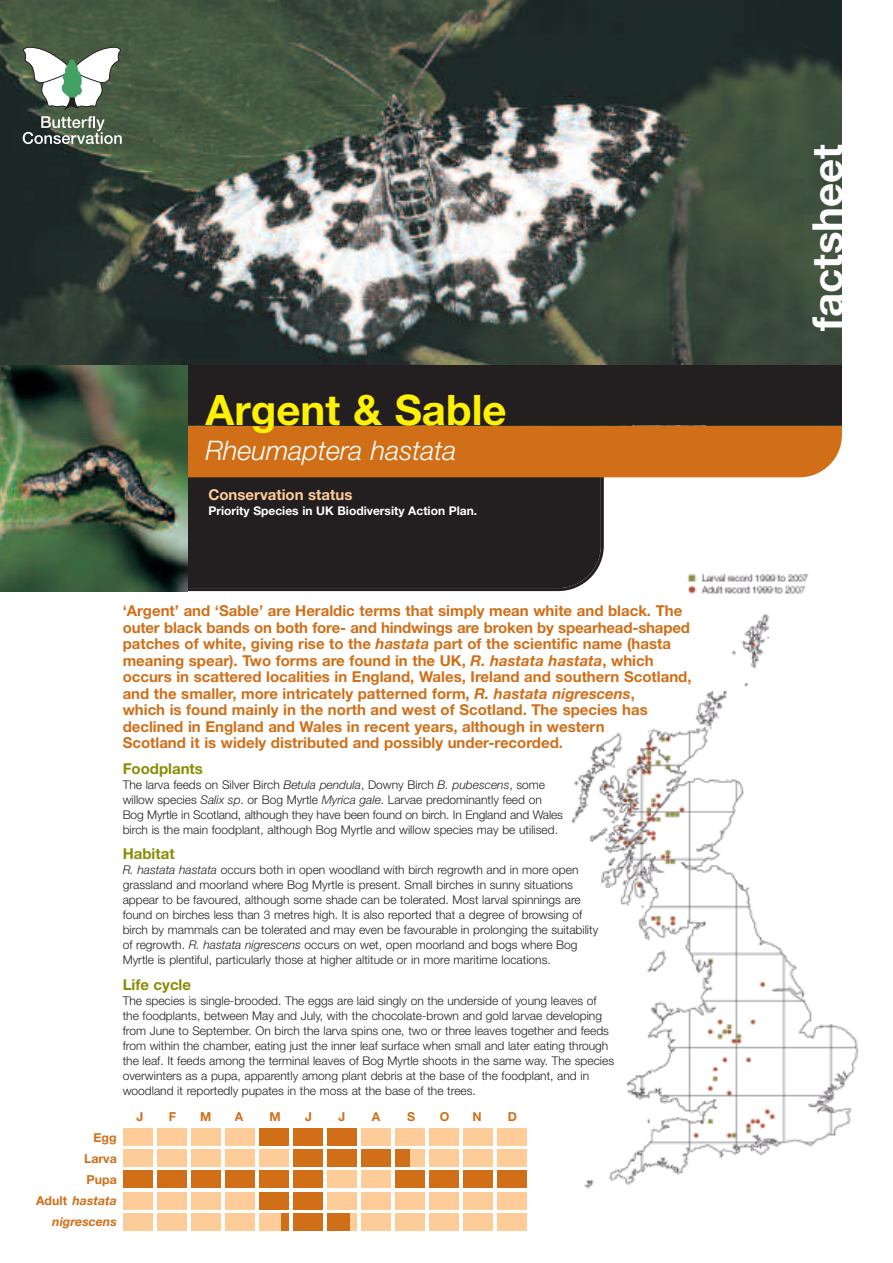
<style>
.page{position:relative;width:893px;height:1263px;background:#fff}
.page>*{position:absolute;margin:0;border:0;box-sizing:border-box;transform-origin:0 0}
.t1{font:700 42px "Helvetica Neue";color:#fff101}
.t2{font:700 42px "Helvetica Neue";color:#fff}
.t3{font:italic 300 27px "Helvetica Neue";color:#fff}
.t4{font:700 15px/16.5px "Helvetica Neue";color:#d06f18}
.t5{font:700 15px "Helvetica Neue";color:#8a8d06}
.t6{font:700 15px "Helvetica Neue";color:#fdcc99}
.t7{font:700 12.3px/21px "Helvetica Neue";color:#d06f18;text-align:right}
.t8{font:300 12px/15px "Helvetica Neue";color:#231f20}
.t9{font:700 12px "Helvetica Neue";color:#fff}
.s1{font-style:italic}
</style>
<div class="page">
<img style="left:571px;top:574px;width:288px;height:615px">
<div style="left:187px;top:477px;width:417px;height:114px;background:#231f20"></div>
<div style="left:187px;top:425px;width:655px;height:52px;background:#d06f18"></div>
<img style="left:0;top:0;width:842px;height:366px">
<div style="left:187px;top:366px;width:655px;height:59px;background:#231f20"></div>
<svg style="left:22px;top:46px;width:100px;height:98px"></svg>
<div style="left:123px;top:1128px;width:30px;height:17px;background:#fdcc99"></div>
<div style="left:123px;top:1149px;width:30px;height:17px;background:#fdcc99"></div>
<div style="left:123px;top:1171px;width:30px;height:17px;background:#d06f18"></div>
<div style="left:123px;top:1192px;width:30px;height:17px;background:#fdcc99"></div>
<div style="left:157px;top:1128px;width:30px;height:17px;background:#fdcc99"></div>
<div style="left:157px;top:1149px;width:30px;height:17px;background:#fdcc99"></div>
<div style="left:157px;top:1171px;width:30px;height:17px;background:#d06f18"></div>
<div style="left:157px;top:1192px;width:30px;height:17px;background:#fdcc99"></div>
<div style="left:191px;top:1128px;width:30px;height:17px;background:#fdcc99"></div>
<div style="left:191px;top:1149px;width:30px;height:17px;background:#fdcc99"></div>
<div style="left:191px;top:1171px;width:30px;height:17px;background:#d06f18"></div>
<div style="left:191px;top:1192px;width:30px;height:17px;background:#fdcc99"></div>
<div style="left:225px;top:1128px;width:30px;height:17px;background:#fdcc99"></div>
<div style="left:225px;top:1149px;width:30px;height:17px;background:#fdcc99"></div>
<div style="left:225px;top:1171px;width:30px;height:17px;background:#d06f18"></div>
<div style="left:225px;top:1192px;width:30px;height:17px;background:#fdcc99"></div>
<div style="left:259px;top:1128px;width:30px;height:17px;background:#d06f18"></div>
<div style="left:259px;top:1149px;width:30px;height:17px;background:#fdcc99"></div>
<div style="left:259px;top:1171px;width:30px;height:17px;background:#d06f18"></div>
<div style="left:259px;top:1192px;width:30px;height:17px;background:#d06f18"></div>
<div style="left:293px;top:1128px;width:30px;height:17px;background:#d06f18"></div>
<div style="left:293px;top:1149px;width:30px;height:17px;background:#d06f18"></div>
<div style="left:293px;top:1171px;width:30px;height:17px;background:#d06f18"></div>
<div style="left:293px;top:1192px;width:30px;height:17px;background:#d06f18"></div>
<div style="left:327px;top:1128px;width:30px;height:17px;background:#d06f18"></div>
<div style="left:327px;top:1149px;width:30px;height:17px;background:#d06f18"></div>
<div style="left:327px;top:1171px;width:30px;height:17px;background:#fdcc99"></div>
<div style="left:327px;top:1192px;width:30px;height:17px;background:#fdcc99"></div>
<div style="left:361px;top:1128px;width:30px;height:17px;background:#fdcc99"></div>
<div style="left:361px;top:1149px;width:30px;height:17px;background:#d06f18"></div>
<div style="left:361px;top:1171px;width:30px;height:17px;background:#fdcc99"></div>
<div style="left:361px;top:1192px;width:30px;height:17px;background:#fdcc99"></div>
<div style="left:395px;top:1128px;width:30px;height:17px;background:#fdcc99"></div>
<div style="left:395px;top:1149px;width:30px;height:17px;background:#fdcc99"></div>
<div style="left:395px;top:1149px;width:15px;height:17px;background:#d06f18"></div>
<div style="left:395px;top:1171px;width:30px;height:17px;background:#d06f18"></div>
<div style="left:395px;top:1192px;width:30px;height:17px;background:#fdcc99"></div>
<div style="left:429px;top:1128px;width:30px;height:17px;background:#fdcc99"></div>
<div style="left:429px;top:1149px;width:30px;height:17px;background:#fdcc99"></div>
<div style="left:429px;top:1171px;width:30px;height:17px;background:#d06f18"></div>
<div style="left:429px;top:1192px;width:30px;height:17px;background:#fdcc99"></div>
<div style="left:463px;top:1128px;width:30px;height:17px;background:#fdcc99"></div>
<div style="left:463px;top:1149px;width:30px;height:17px;background:#fdcc99"></div>
<div style="left:463px;top:1171px;width:30px;height:17px;background:#d06f18"></div>
<div style="left:463px;top:1192px;width:30px;height:17px;background:#fdcc99"></div>
<div style="left:497px;top:1128px;width:30px;height:17px;background:#fdcc99"></div>
<div style="left:497px;top:1149px;width:30px;height:17px;background:#fdcc99"></div>
<div style="left:497px;top:1171px;width:30px;height:17px;background:#d06f18"></div>
<div style="left:497px;top:1192px;width:30px;height:17px;background:#fdcc99"></div>
<div style="left:123px;top:1213px;width:30px;height:17px;background:#fdcc99"></div>
<div style="left:157px;top:1213px;width:30px;height:17px;background:#fdcc99"></div>
<div style="left:191px;top:1213px;width:30px;height:17px;background:#fdcc99"></div>
<div style="left:225px;top:1213px;width:30px;height:17px;background:#fdcc99"></div>
<div style="left:259px;top:1213px;width:30px;height:17px;background:#d06f18"></div>
<div style="left:259px;top:1213px;width:22px;height:17px;background:#fdcc99"></div>
<div style="left:293px;top:1213px;width:30px;height:17px;background:#d06f18"></div>
<div style="left:327px;top:1213px;width:30px;height:17px;background:#fdcc99"></div>
<div style="left:327px;top:1213px;width:23px;height:17px;background:#d06f18"></div>
<div style="left:361px;top:1213px;width:30px;height:17px;background:#fdcc99"></div>
<div style="left:395px;top:1213px;width:30px;height:17px;background:#fdcc99"></div>
<div style="left:429px;top:1213px;width:30px;height:17px;background:#fdcc99"></div>
<div style="left:463px;top:1213px;width:30px;height:17px;background:#fdcc99"></div>
<div style="left:497px;top:1213px;width:30px;height:17px;background:#fdcc99"></div>
<img style="left:0;top:366px;width:187px;height:225px">
<h1 class="t1" style="left:206px;top:395px;width:303px">Argent &amp; Sable</h1>
<h2 class="t3" style="left:206px;top:440px;width:252px">Rheumaptera hastata</h2>
<p class="t6" style="left:208px;top:489px;width:146px">Conservation status</p>
<p class="t9" style="left:208px;top:506px;width:270px">Priority Species in UK Biodiversity Action Plan.</p>
<p class="t4" style="left:123px;top:604px;width:570px">‘Argent’ and ‘Sable’ are Heraldic terms that simply mean white and black. The outer black bands on both fore- and hindwings are broken by spearhead-shaped patches of white, giving rise to the <span class="s1">hastata</span> part of the scientific name (hasta meaning spear). Two forms are found in the UK, <span class="s1">R. hastata hastata</span>, which occurs in scattered localities in England, Wales, Ireland and southern Scotland, and the smaller, more intricately patterned form, <span class="s1">R. hastata nigrescens</span>,<br>which is found mainly in the north and west of Scotland. The species has declined in England and Wales in recent years, although in western<br>Scotland it is widely distributed and possibly under-recorded.</p>
<p class="t5" style="left:123px;top:763px;width:82px">Foodplants</p>
<p class="t8" style="left:123px;top:778px;width:442px">The larva feeds on Silver Birch <span class="s1">Betula pendula</span>, Downy Birch <span class="s1">B. pubescens</span>, some willow species <span class="s1">Salix sp</span>. or Bog Myrtle <span class="s1">Myrica gale</span>. Larvae predominantly feed on Bog Myrtle in Scotland, although they have been found on birch. In England and Wales birch is the main foodplant, although Bog Myrtle and willow species may be utilised.</p>
<p class="t5" style="left:123px;top:848px;width:53px">Habitat</p>
<p class="t8" style="left:123px;top:863px;width:477px"><span class="s1">R. hastata hastata</span> occurs both in open woodland with birch regrowth and in more open grassland and moorland where Bog Myrtle is present. Small birches in sunny situations appear to be favoured, although some shade can be tolerated. Most larval spinnings are found on birches less than 3 metres high. It is also reported that a degree of browsing of birch by mammals can be tolerated and may even be favourable in prolonging the suitability of regrowth. <span class="s1">R. hastata nigrescens</span> occurs on wet, open moorland and bogs where Bog Myrtle is plentiful, particularly those at higher altitude or in more maritime locations.</p>
<p class="t5" style="left:123px;top:979px;width:70px">Life cycle</p>
<p class="t8" style="left:123px;top:994px;width:493px">The species is single-brooded. The eggs are laid singly on the underside of young leaves of the foodplants, between May and July, with the chocolate-brown and gold larvae developing from June to September. On birch the larva spins one, two or three leaves together and feeds from within the chamber, eating just the inner leaf surface when small and later eating through the leaf. It feeds among the terminal leaves of Bog Myrtle shoots in the same way. The species overwinters as a pupa, apparently among plant debris at the base of the foodplant, and in woodland it reportedly pupates in the moss at the base of the trees.</p>
<p class="t7" style="left:36px;top:1128px;width:82px">Egg<br>Larva<br>Pupa<br>Adult <span class="s1">hastata nigrescens</span></p>
<p class="t7" style="left:136px;top:1107px;width:8px">J</p>
<p class="t7" style="left:169px;top:1107px;width:9px">F</p>
<p class="t7" style="left:200px;top:1107px;width:13px">M</p>
<p class="t7" style="left:235px;top:1107px;width:10px">A</p>
<p class="t7" style="left:270px;top:1107px;width:13px">M</p>
<p class="t7" style="left:305px;top:1107px;width:8px">J</p>
<p class="t7" style="left:339px;top:1107px;width:8px">J</p>
<p class="t7" style="left:372px;top:1107px;width:10px">A</p>
<p class="t7" style="left:407px;top:1107px;width:10px">S</p>
<p class="t7" style="left:440px;top:1107px;width:11px">O</p>
<p class="t7" style="left:473px;top:1107px;width:11px">N</p>
<p class="t7" style="left:508px;top:1107px;width:11px">D</p>
<h1 class="t2" style="left:813px;top:331px;width:189px;rotate:-90deg">factsheet</h1>
</div>
